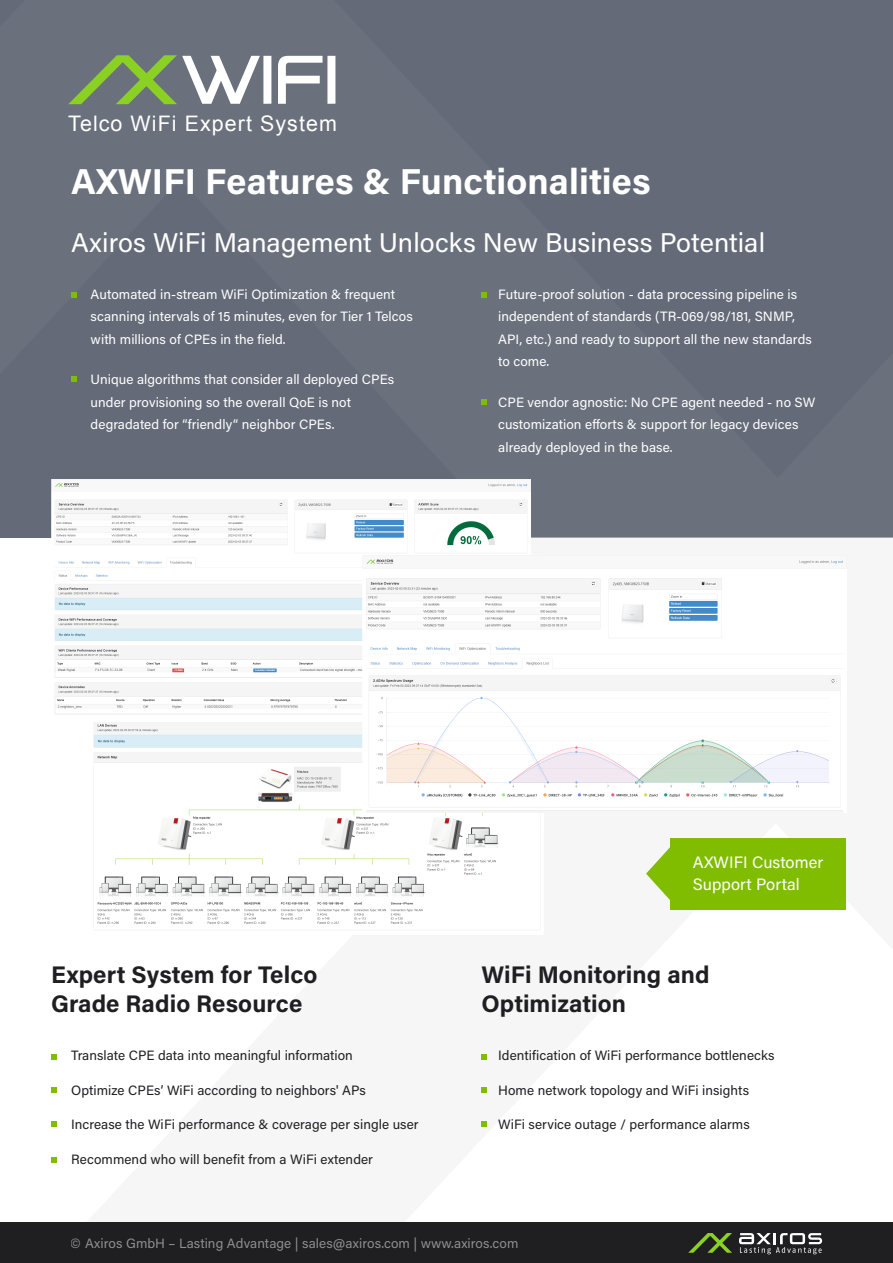
<style>
.page{position:relative;width:893px;height:1263px;background:#fff}
.page>*{position:absolute;margin:0;border:0;box-sizing:border-box;transform-origin:0 0}
.t1{font:700 36px "Acumin Pro";letter-spacing:.005em;color:#fff}
.t2{font:27px "Acumin Pro";letter-spacing:.005em;color:#fff}
.t3{font:700 24px/28.5px "Acumin Pro";letter-spacing:.005em;color:#1f1e21}
.t4{font:21.45px "Arial";letter-spacing:.05em;color:#fff}
.t5{font:16.5px/22.5px "Acumin Pro";letter-spacing:.005em;color:#fff}
.t6{font:13.5px/22.5px "Acumin Pro";letter-spacing:.005em;color:#fff}
.t7{font:13.5px "Acumin Pro";letter-spacing:.005em;color:#1f1e21}
</style>
<div class="page">
<div style="left:0;top:0;width:893px;height:537px;background:#646a77"></div>
<div style="left:0;top:1222px;width:893px;height:41px;background:#1f1e21"></div>
<svg style="left:688px;top:1233px;width:44px;height:20px"></svg>
<svg style="left:739px;top:1233px;width:83px;height:21px"></svg>
<img style="left:93px;top:552px;width:451px;height:372px">
<img style="left:51px;top:479px;width:479px;height:242px">
<svg style="left:71px;top:292px;width:6px;height:6px"></svg>
<svg style="left:71px;top:376px;width:6px;height:6px"></svg>
<svg style="left:482px;top:292px;width:5px;height:6px"></svg>
<svg style="left:482px;top:400px;width:5px;height:5px"></svg>
<svg style="left:482px;top:1054px;width:5px;height:6px"></svg>
<svg style="left:482px;top:1088px;width:5px;height:5px"></svg>
<svg style="left:482px;top:1121px;width:5px;height:6px"></svg>
<svg style="left:52px;top:1054px;width:5px;height:6px"></svg>
<svg style="left:52px;top:1088px;width:5px;height:5px"></svg>
<svg style="left:52px;top:1121px;width:5px;height:6px"></svg>
<svg style="left:52px;top:1157px;width:5px;height:5px"></svg>
<div style="left:671px;top:838px;width:175px;height:71px;background:#80bc00"></div>
<svg style="left:646px;top:845px;width:25px;height:57px"></svg>
<img style="left:362px;top:555px;width:484px;height:257px">
<div style="left:263px;top:56px;width:8px;height:48px;background:#fff"></div>
<svg style="left:278px;top:56px;width:45px;height:48px"></svg>
<div style="left:327px;top:56px;width:8px;height:48px;background:#fff"></div>
<svg style="left:68px;top:55px;width:192px;height:49px;background:#86977f"></svg>
<h3 class="t4" style="left:68px;top:109px;width:270px">Telco WiFi Expert System</h3>
<h1 class="t1" style="left:71px;top:156px;width:581px">AXWIFI Features &amp; Functionalities</h1>
<h2 class="t2" style="left:71px;top:224px;width:695px">Axiros WiFi Management Unlocks New Business Potential</h2>
<p class="t6" style="left:91px;top:282px;width:324px">Automated in-stream WiFi Optimization &amp; frequent scanning intervals of 15 minutes, even for Tier 1 Telcos with millions of CPEs in the field.</p>
<p class="t6" style="left:91px;top:368px;width:305px">Unique algorithms that consider all deployed CPEs under provisioning so the overall QoE is not degradated for “friendly“ neighbor CPEs.</p>
<p class="t6" style="left:498px;top:282px;width:315px">Future-proof solution - data processing pipeline is independent of standards (TR-069/98/181, SNMP, API, etc.) and ready to support all the new standards to come.</p>
<p class="t6" style="left:498px;top:390px;width:319px">CPE vendor agnostic: No CPE agent needed - no SW customization efforts &amp; support for legacy devices already deployed in the base.</p>
<h3 class="t3" style="left:51px;top:959px;width:268px">Expert System for Telco<br>Grade Radio Resource</h3>
<p class="t7" style="left:71px;top:1046px;width:283px">Translate CPE data into meaningful information</p>
<p class="t7" style="left:71px;top:1081px;width:296px">Optimize CPEs’ WiFi according to neighbors' APs</p>
<p class="t7" style="left:71px;top:1115px;width:349px">Increase the WiFi performance &amp; coverage per single user</p>
<p class="t7" style="left:71px;top:1150px;width:303px">Recommend who will benefit from a WiFi extender</p>
<p class="t5" style="left:693px;top:850px;width:132px">AXWIFI Customer<br>Support Portal</p>
<h3 class="t3" style="left:482px;top:959px;width:230px">WiFi Monitoring and<br>Optimization</h3>
<p class="t7" style="left:498px;top:1046px;width:278px">Identification of WiFi performance bottlenecks</p>
<p class="t7" style="left:498px;top:1081px;width:252px">Home network topology and WiFi insights</p>
<p class="t7" style="left:498px;top:1115px;width:253px">WiFi service outage / performance alarms</p>
<p class="t6" style="left:71px;top:1231px;width:449px">© Axiros GmbH – Lasting Advantage | sales@axiros.com | www.axiros.com</p>
</div>
